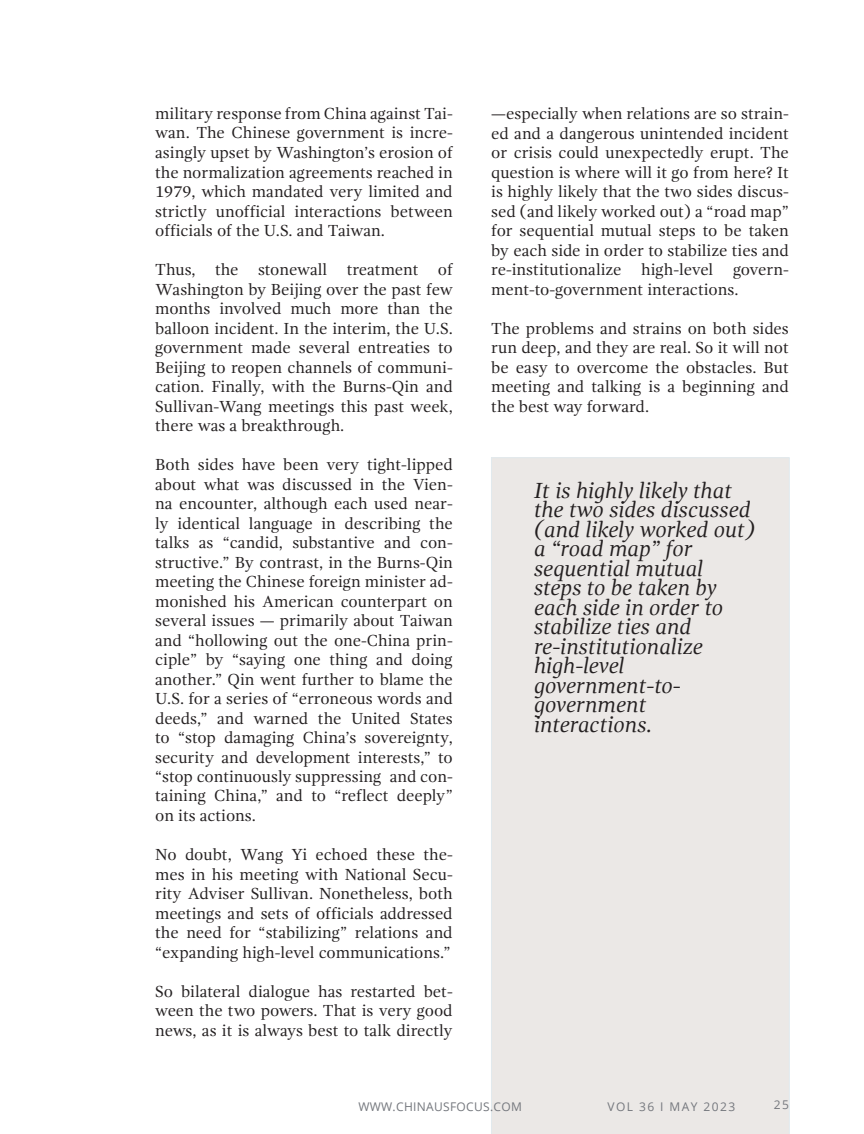
<style>
.page{position:relative;width:864px;height:1134px;background:#fff}
.page>*{position:absolute;margin:0;border:0;box-sizing:border-box;transform-origin:0 0}
.Heading_4_-_Left{font:italic 22.5px/19.5px "Gandhi Serif";color:#231f20}
.t1{font:16.5px/19.5px "Gandhi Serif";color:#231f20;text-align:justify}
.t2{font:12px "Open Sans";letter-spacing:.025em;color:#74777d}
.t3{font:12px "Open Sans";letter-spacing:.12em;color:#74777d}
</style>
<div class="page">
<div style="left:491px;top:458px;width:299px;height:676px;background:#ebe8e6"></div>
<p class="t1" style="left:155px;top:104px;width:299px">military response from China against Tai&shy;wan. The Chinese government is incre&shy;asingly upset by Washington’s erosion of the normalization agreements reached in 1979, which mandated very limited and strictly unofficial interactions between officials of the U.S. and Taiwan.</p>
<p class="t1" style="left:155px;top:260px;width:299px">Thus, the stonewall treatment of Washington by Beijing over the past few months involved much more than the balloon incident. In the interim, the U.S. government made several entreaties to Beijing to reopen channels of communi&shy;cation. Finally, with the Burns-Qin and Sullivan-Wang meetings this past week, there was a breakthrough.</p>
<p class="t1" style="left:155px;top:455px;width:299px">Both sides have been very tight-lipped about what was discussed in the Vien&shy;na encounter, although each used near&shy;ly identical language in describing the talks as “candid, substantive and con&shy;structive.” By contrast, in the Burns-Qin meeting the Chinese foreign minister ad&shy;monished his American counterpart on several issues — primarily about Taiwan and “hollowing out the one-China prin&shy;ciple” by “saying one thing and doing another.” Qin went further to blame the U.S. for a series of “erroneous words and deeds,” and warned the United States to “stop damaging China’s sovereignty, security and development interests,” to “stop continuously suppressing and con&shy;taining China,” and to “reflect deeply” on its actions.</p>
<p class="t1" style="left:155px;top:845px;width:299px">No doubt, Wang Yi echoed these the&shy;mes in his meeting with National Secu&shy;rity Adviser Sullivan. Nonetheless, both meetings and sets of officials addressed the need for “stabilizing” relations and “expanding high-level communications.”</p>
<p class="t1" style="left:155px;top:981px;width:299px">So bilateral dialogue has restarted bet&shy;ween the two powers. That is very good news, as it is always best to talk directly</p>
<p class="t1" style="left:491px;top:104px;width:299px">—especially when relations are so strain&shy;ed and a dangerous unintended incident or crisis could unexpectedly erupt. The question is where will it go from here? It is highly likely that the two sides discus&shy;sed (and likely worked out) a “road map” for sequential mutual steps to be taken by each side in order to stabilize ties and re-institutionalize high-level govern&shy;ment-to-government interactions.</p>
<p class="t1" style="left:491px;top:318px;width:299px">The problems and strains on both sides run deep, and they are real. So it will not be easy to overcome the obstacles. But meeting and talking is a beginning and the best way forward.</p>
<p class="Heading_4_-_Left" style="left:534px;top:480px;width:223px">It is highly likely that the two sides discussed (and likely worked out) a “road map” for</p>
<p class="Heading_4_-_Left" style="left:534px;top:558px;width:191px">sequential mutual steps to be taken by each side in order to stabilize ties and</p>
<p class="Heading_4_-_Left" style="left:534px;top:637px;width:171px">re-institutionalize high-level</p>
<p class="Heading_4_-_Left" style="left:534px;top:676px;width:148px">government-to-</p>
<p class="Heading_4_-_Left" style="left:534px;top:695px;width:114px">government</p>
<p class="Heading_4_-_Left" style="left:534px;top:715px;width:120px">interactions.</p>
<p class="t2" style="left:358px;top:1098px;width:165px">WWW.CHINAUSFOCUS.COM</p>
<p class="t3" style="left:607px;top:1099px;width:129px">VOL 36 I MAY 2023</p>
<p class="t2" style="left:774px;top:1096px;width:17px">25</p>
</div>
